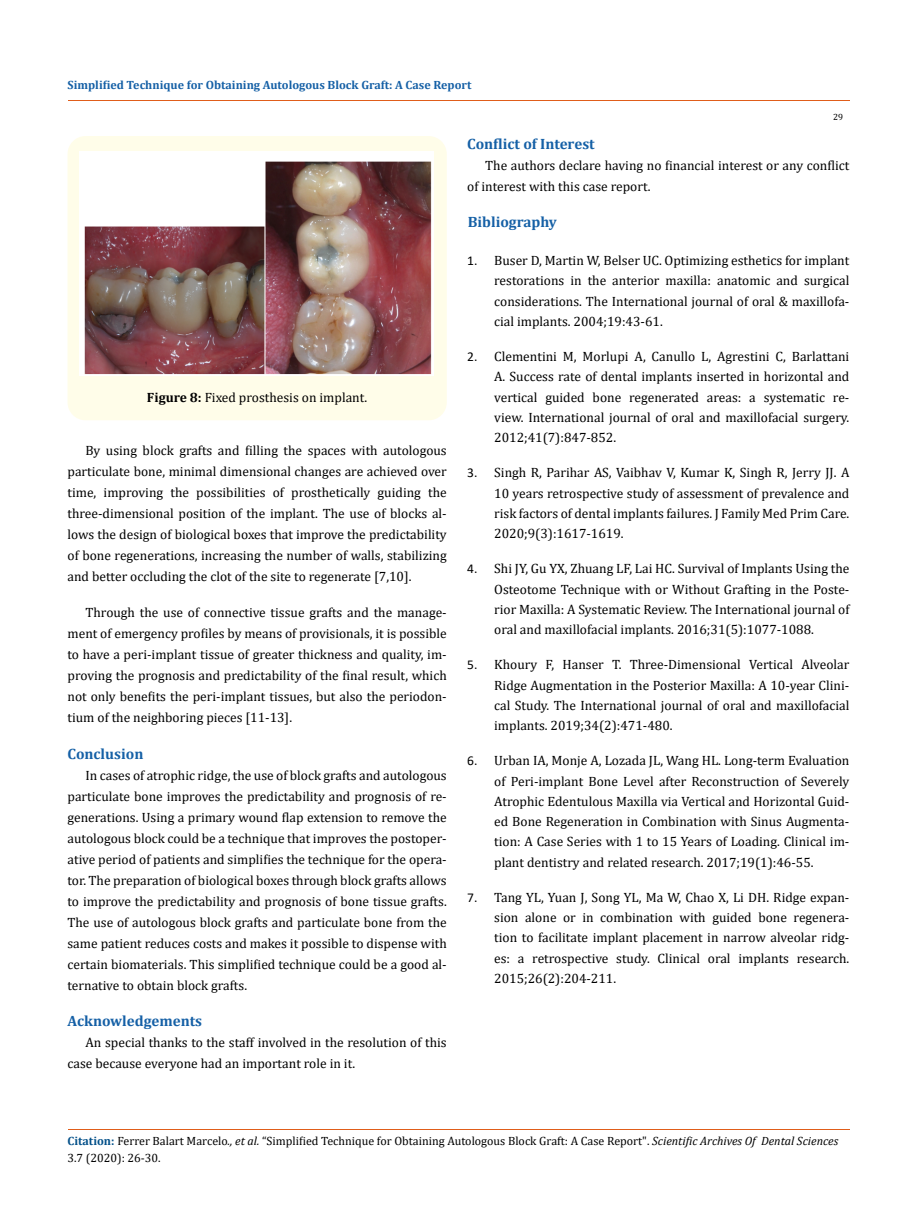
<style>
.page{position:relative;width:917px;height:1224px;background:#fff}
.page>*{position:absolute;margin:0;border:0;box-sizing:border-box;transform-origin:0 0}
.t1{font:700 15px "Cambria";color:#1560a6}
.t2{font:13.5px/20.2px "Cambria";color:#000;text-align:justify}
.t3{font:12px/16.5px "Cambria";color:#000}
.t4{font:700 12px "Cambria";color:#1560a6}
.t5{font:9px "Cambria";color:#000}
.s1{font-weight:700}
.s2{font-family:"Calibri"}
.s3{font-weight:700;color:#035089}
.s4{font-style:italic}
</style>
<div class="page">
<hr style="left:68px;top:101px;width:781px;height:1px;background:#e05d1a">
<div style="left:68px;top:136px;width:379px;height:284px;background:#fffde9;border-radius:18px"></div>
<img style="left:80px;top:152px;width:353px;height:223px">
<hr style="left:68px;top:1129px;width:781px;height:1px;background:#e05d1a">
<p class="t4" style="left:68px;top:76px;width:405px">Simplified Technique for Obtaining Autologous Block Graft: A Case Report</p>
<p class="t5" style="left:833px;top:112px;width:11px">29</p>
<p class="t2" style="left:147px;top:387px;width:222px"><span class="s1">Figure 8:</span> Fixed prosthesis on implant.</p>
<p class="t2" style="left:67px;top:440px;width:381px;line-height:21px;text-indent:18px">By using block grafts and filling the spaces with autologous particulate bone, minimal dimensional changes are achieved over time, improving the possibilities of prosthetically guiding the three-dimensional position of the implant. The use of blocks al&shy;lows the design of biological boxes that improve the predictability of bone regenerations, increasing the number of walls, stabilizing and better occluding the clot of the site to regenerate [7,10].</p>
<p class="t2" style="left:67px;top:602px;width:381px;line-height:21px;text-indent:18px">Through the use of connective tissue grafts and the manage&shy;ment of emergency profiles by means of provisionals, it is possible to have a peri-implant tissue of greater thickness and quality, im&shy;proving the prognosis and predictability of the final result, which not only benefits the peri-implant tissues, but also the periodon&shy;tium of the neighboring pieces [11-13].</p>
<p class="t1" style="left:67px;top:743px;width:77px">Conclusion</p>
<p class="t2" style="left:67px;top:765px;width:381px;line-height:21px;text-indent:18px">In cases of atrophic ridge, the use of block grafts and autologous particulate bone improves the predictability and prognosis of re&shy;generations. Using a primary wound flap extension to remove the autologous block could be a technique that improves the postoper&shy;ative period of patients and simplifies the technique for the opera&shy;tor. The preparation of biological boxes through block grafts allows to improve the predictability and prognosis of bone tissue grafts.<br>The use of autologous block grafts and particulate bone from the same patient reduces costs and makes it possible to dispense with certain biomaterials. This simplified technique could be a good al&shy;ternative to obtain block grafts.</p>
<p class="t1" style="left:67px;top:1011px;width:136px">Acknowledgements</p>
<p class="t2" style="left:67px;top:1032px;width:381px;line-height:21px;text-indent:18px">An special thanks to the staff involved in the resolution of this case because everyone had an important role in it.</p>
<p class="t1" style="left:467px;top:133px;width:129px">Conflict of Interest</p>
<p class="t2" style="left:467px;top:154px;width:384px;line-height:21px;text-indent:18px">The authors declare having no financial interest or any conflict of interest with this case report.</p>
<p class="t1" style="left:468px;top:211px;width:91px">Bibliography</p>
<p class="t2" style="left:494px;top:250px;width:357px;text-indent:-27px"><span class="s2">1.</span> Buser D, Martin W, Belser UC. Optimizing esthetics for implant restorations in the anterior maxilla: anatomic and surgical considerations. The International journal of oral &amp; maxillofa&shy;cial implants. 2004;19:43-61.</p>
<p class="t2" style="left:494px;top:346px;width:357px;text-indent:-27px"><span class="s2">2.</span> Clementini M, Morlupi A, Canullo L, Agrestini C, Barlattani A. Success rate of dental implants inserted in horizontal and vertical guided bone regenerated areas: a systematic re&shy;view. International journal of oral and maxillofacial surgery.<br>2012;41(7):847-852.</p>
<p class="t2" style="left:494px;top:463px;width:357px;text-indent:-27px"><span class="s2">3.</span> Singh R, Parihar AS, Vaibhav V, Kumar K, Singh R, Jerry JJ. A 10 years retrospective study of assessment of prevalence and risk factors of dental implants failures. J Family Med Prim Care.<br>2020;9(3):1617-1619.</p>
<p class="t2" style="left:494px;top:559px;width:357px;text-indent:-27px"><span class="s2">4.</span> Shi JY, Gu YX, Zhuang LF, Lai HC. Survival of Implants Using the Osteotome Technique with or Without Grafting in the Poste&shy;rior Maxilla: A Systematic Review. The International journal of oral and maxillofacial implants. 2016;31(5):1077-1088.</p>
<p class="t2" style="left:494px;top:655px;width:357px;text-indent:-27px"><span class="s2">5.</span> Khoury F, Hanser T. Three-Dimensional Vertical Alveolar Ridge Augmentation in the Posterior Maxilla: A 10-year Clini&shy;cal Study. The International journal of oral and maxillofacial implants. 2019;34(2):471-480.</p>
<p class="t2" style="left:494px;top:751px;width:357px;text-indent:-27px"><span class="s2">6.</span> Urban IA, Monje A, Lozada JL, Wang HL. Long-term Evaluation of Peri-implant Bone Level after Reconstruction of Severely Atrophic Edentulous Maxilla via Vertical and Horizontal Guid&shy;ed Bone Regeneration in Combination with Sinus Augmenta&shy;tion: A Case Series with 1 to 15 Years of Loading. Clinical im&shy;plant dentistry and related research. 2017;19(1):46-55.</p>
<p class="t2" style="left:494px;top:887px;width:357px;text-indent:-27px"><span class="s2">7.</span> Tang YL, Yuan J, Song YL, Ma W, Chao X, Li DH. Ridge expan&shy;sion alone or in combination with guided bone regenera&shy;tion to facilitate implant placement in narrow alveolar ridg&shy;es: a retrospective study. Clinical oral implants research.<br>2015;26(2):204-211.</p>
<p class="t3" style="left:67px;top:1133px;width:772px"><span class="s3">Citation:</span> Ferrer Balart Marcelo<span class="s4">., et al.</span> “Simplified Technique for Obtaining Autologous Block Graft: A Case Report". <span class="s4">Scientific Archives Of Dental Sciences<br></span>3.7 (2020): 26-30.</p>
</div>
